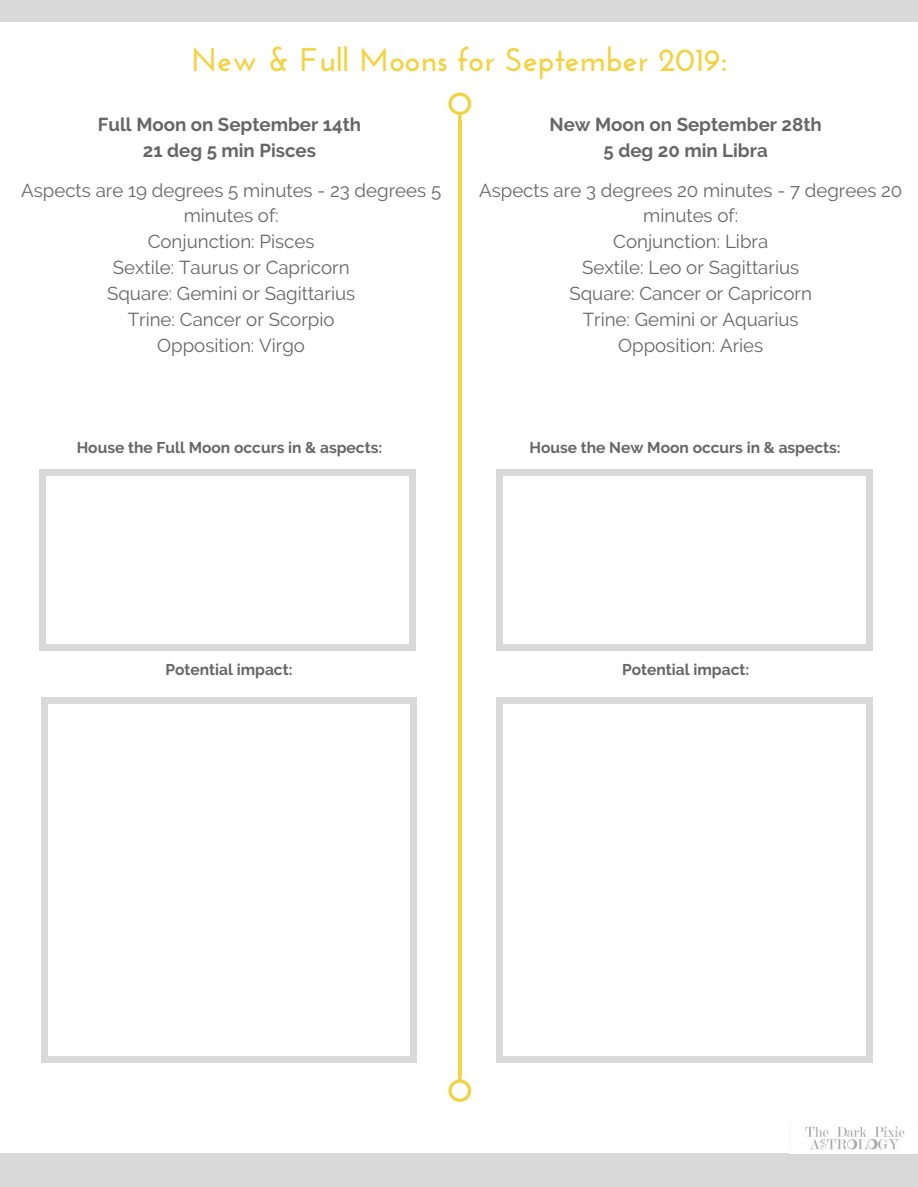
<style>
.page{position:relative;width:918px;height:1187px;background:#fff}
.page>*{position:absolute;margin:0;border:0;box-sizing:border-box;transform-origin:0 0}
.t1{font:700 32.7px "Josefin Sans";color:#f0d444}
.t2{font:18.75px/25.8px "Raleway";color:#666;text-align:center}
.t3{font:700 18.75px/25.8px "Raleway";color:#666;text-align:center}
.t4{font:700 15.6px "Raleway";color:#666}
</style>
<div class="page">
<div style="left:0;top:0;width:918px;height:22px;background:#d9d9d9"></div>
<div style="left:0;top:1153px;width:918px;height:33px;background:#d9d9d9"></div>
<hr style="left:458px;top:120px;width:4px;height:955px;background:#f0d444">
<svg style="left:448px;top:1075px;width:23px;height:26px"></svg>
<svg style="left:448px;top:93px;width:23px;height:27px"></svg>
<img style="left:805px;top:1126px;width:100px;height:24px">
<div style="left:410px;top:644px;width:6px;height:7px;background:#d9d9d9"></div>
<div style="left:40px;top:475px;width:6px;height:170px;background:#d9d9d9"></div>
<div style="left:40px;top:644px;width:6px;height:7px;background:#d9d9d9"></div>
<div style="left:410px;top:475px;width:6px;height:170px;background:#d9d9d9"></div>
<div style="left:46px;top:644px;width:364px;height:7px;background:#d9d9d9"></div>
<svg style="left:410px;top:469px;width:6px;height:6px"></svg>
<svg style="left:40px;top:469px;width:6px;height:6px"></svg>
<div style="left:46px;top:469px;width:364px;height:6px;background:#d9d9d9"></div>
<div style="left:866px;top:644px;width:7px;height:7px;background:#d9d9d9"></div>
<div style="left:496px;top:475px;width:7px;height:170px;background:#d9d9d9"></div>
<div style="left:496px;top:644px;width:7px;height:7px;background:#d9d9d9"></div>
<div style="left:866px;top:475px;width:7px;height:170px;background:#d9d9d9"></div>
<div style="left:502px;top:644px;width:365px;height:7px;background:#d9d9d9"></div>
<div style="left:866px;top:469px;width:7px;height:6px;background:#d9d9d9"></div>
<div style="left:496px;top:469px;width:7px;height:6px;background:#d9d9d9"></div>
<div style="left:502px;top:469px;width:365px;height:6px;background:#d9d9d9"></div>
<svg style="left:411px;top:1056px;width:6px;height:6px"></svg>
<div style="left:41px;top:703px;width:6px;height:353px;background:#d9d9d9"></div>
<svg style="left:41px;top:1056px;width:6px;height:6px"></svg>
<div style="left:411px;top:703px;width:6px;height:353px;background:#d9d9d9"></div>
<div style="left:47px;top:1056px;width:364px;height:6px;background:#d9d9d9"></div>
<div style="left:411px;top:697px;width:6px;height:7px;background:#d9d9d9"></div>
<div style="left:41px;top:697px;width:6px;height:7px;background:#d9d9d9"></div>
<div style="left:47px;top:697px;width:364px;height:7px;background:#d9d9d9"></div>
<div style="left:866px;top:1056px;width:7px;height:6px;background:#d9d9d9"></div>
<div style="left:496px;top:703px;width:7px;height:353px;background:#d9d9d9"></div>
<div style="left:496px;top:1056px;width:7px;height:6px;background:#d9d9d9"></div>
<div style="left:866px;top:703px;width:7px;height:353px;background:#d9d9d9"></div>
<div style="left:502px;top:1056px;width:365px;height:6px;background:#d9d9d9"></div>
<div style="left:866px;top:697px;width:7px;height:7px;background:#d9d9d9"></div>
<div style="left:496px;top:697px;width:7px;height:7px;background:#d9d9d9"></div>
<div style="left:502px;top:697px;width:365px;height:7px;background:#d9d9d9"></div>
<h1 class="t1" style="left:191px;top:46px;width:538px">New &amp; Full Moons for September 2019:</h1>
<p class="t3" style="left:98px;top:112px;width:265px">Full Moon on September 14th<br>21 deg 5 min Pisces</p>
<p class="t2" style="left:21px;top:177px;width:421px">Aspects are 19 degrees 5 minutes - 23 degrees 5 minutes of:<br>Conjunction: Pisces<br>Sextile: Taurus or Capricorn<br>Square: Gemini or Sagittarius<br>Trine: Cancer or Scorpio<br>Opposition: Virgo</p>
<p class="t4" style="left:77px;top:438px;width:307px">House the Full Moon occurs in &amp; aspects:</p>
<p class="t3" style="left:550px;top:112px;width:274px">New Moon on September 28th<br>5 deg 20 min Libra</p>
<p class="t2" style="left:479px;top:177px;width:425px">Aspects are 3 degrees 20 minutes - 7 degrees 20 minutes of:<br>Conjunction: Libra<br>Sextile: Leo or Sagittarius<br>Square: Cancer or Capricorn<br>Trine: Gemini or Aquarius<br>Opposition: Aries</p>
<p class="t4" style="left:529px;top:438px;width:313px">House the New Moon occurs in &amp; aspects:</p>
<p class="t4" style="left:165px;top:660px;width:129px">Potential impact:</p>
<p class="t4" style="left:622px;top:660px;width:129px">Potential impact:</p>
</div>
